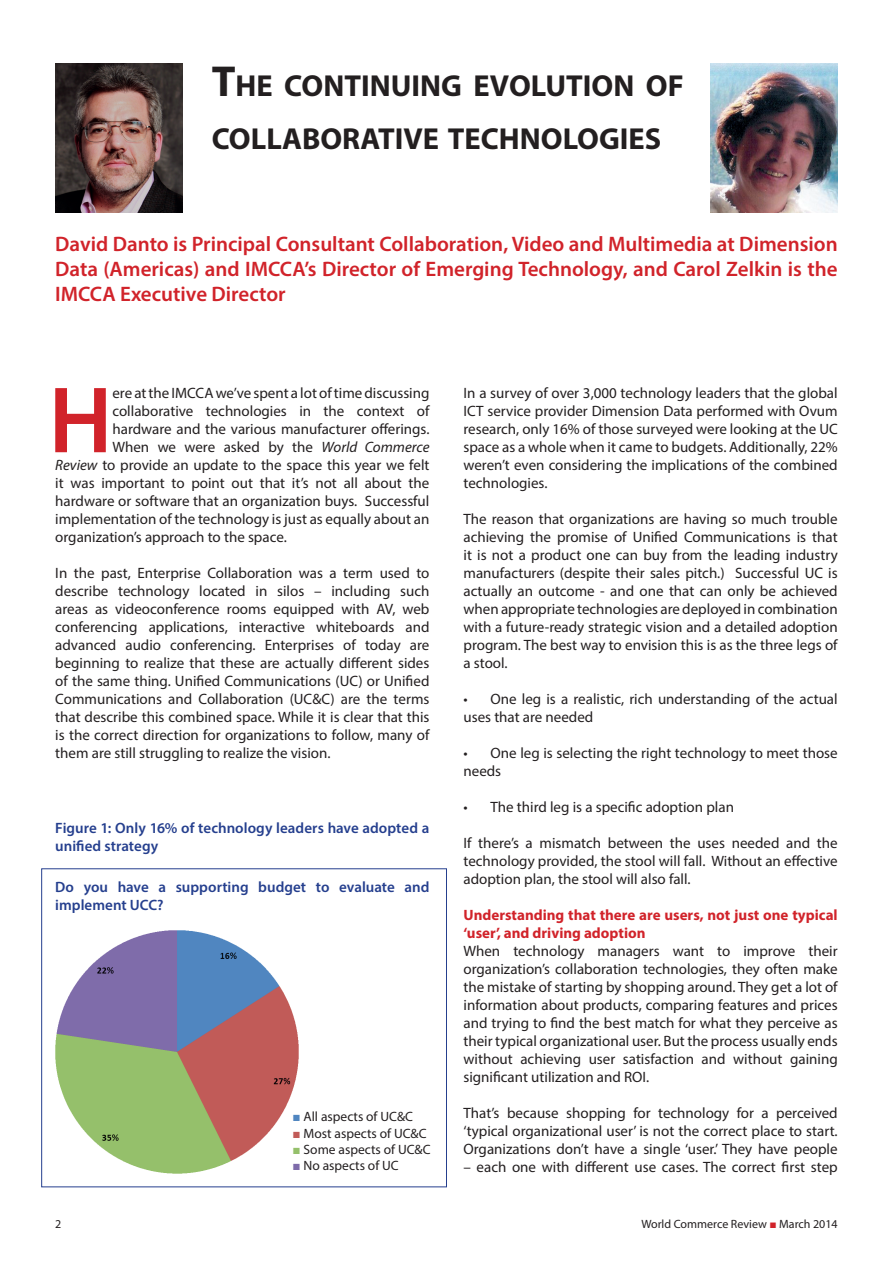
<style>
.page{position:relative;width:893px;height:1263px;background:#fff}
.page>*{position:absolute;margin:0;border:0;box-sizing:border-box;transform-origin:0 0}
.t1{font:600 95.1px "Myriad Pro";color:#d1232a}
.t2{font:700 30.45px/52.2px "Myriad Pro";color:#231f20}
.t3{font:600 21px/25.2px "Myriad Pro";color:#d1232a;text-align:justify}
.t4{font:15px/18px "Myriad Pro";color:#231f20;text-align:justify}
.t5{font:600 15px/18px "Myriad Pro";color:#253f8e}
.t6{font:700 15px/18px "Myriad Pro";color:#d1232a}
.t7{font:13.5px "Myriad Pro";color:#231f20}
.t8{font:12px "Myriad Pro";color:#231f20}
.s1{font-size:43.5px}
.s2{font-style:italic}
.s3{font-family:"Times New Roman";color:#5086c0}
.s4{font-family:"Times New Roman";color:#c15b58}
.s5{font-family:"Times New Roman";color:#95c06b}
.s6{font-family:"Times New Roman";color:#7e6baa}
.s7{font-family:"Times New Roman";color:#d1232a}
</style>
<div class="page">
<img style="left:55px;top:64px;width:128px;height:149px">
<img style="left:55px;top:930px;width:244px;height:244px">
<div style="left:41px;top:868px;width:406px;height:319px;border:1px solid #253f8e"></div>
<img style="left:710px;top:64px;width:128px;height:149px">
<h2 class="t2" style="left:212px;top:59px;width:473px"><span class="s1">T</span>HE CONTINUING EVOLUTION OF<br>COLLABORATIVE TECHNOLOGIES</h2>
<h3 class="t3" style="left:55px;top:231px;width:784px">David Danto is Principal Consultant Collaboration, Video and Multimedia at Dimension Data (Americas) and IMCCA’s Director of Emerging Technology, and Carol Zelkin is the IMCCA Executive Director</h3>
<h1 class="t1" style="left:49px;top:360px;width:65px">H</h1>
<p class="t4" style="left:112px;top:384px;width:319px">ere at the IMCCA we’ve spent a lot of time discussing</p>
<p class="t4" style="left:112px;top:402px;width:319px">collaborative technologies in the context of</p>
<p class="t4" style="left:112px;top:420px;width:318px">hardware and the various manufacturer offerings.</p>
<p class="t4" style="left:112px;top:438px;width:319px">When we were asked by the <span class="s2">World Commerce</span></p>
<p class="t4" style="left:55px;top:456px;width:376px"><span class="s2">Review</span> to provide an update to the space this year we felt</p>
<p class="t4" style="left:55px;top:474px;width:376px">it was important to point out that it’s not all about the</p>
<p class="t4" style="left:55px;top:492px;width:376px">hardware or software that an organization buys. Successful</p>
<p class="t4" style="left:55px;top:510px;width:376px">implementation of the technology is just as equally about an</p>
<p class="t4" style="left:55px;top:528px;width:233px">organization’s approach to the space.</p>
<p class="t4" style="left:55px;top:564px;width:376px">In the past, Enterprise Collaboration was a term used to describe technology located in silos – including such areas as videoconference rooms equipped with AV, web conferencing applications, interactive whiteboards and advanced audio conferencing. Enterprises of today are beginning to realize that these are actually different sides of the same thing. Unified Communications (UC) or Unified Communications and Collaboration (UC&amp;C) are the terms that describe this combined space. While it is clear that this is the correct direction for organizations to follow, many of them are still struggling to realize the vision.</p>
<p class="t5" style="left:55px;top:819px;width:376px">Figure 1: Only 16% of technology leaders have adopted a unified strategy</p>
<p class="t5" style="left:55px;top:878px;width:376px">Do you have a supporting budget to evaluate and implement UCC?</p>
<p class="t7" style="left:293px;top:1108px;width:122px"><span class="s3">■</span> All aspects of UC&amp;C</p>
<p class="t7" style="left:293px;top:1125px;width:136px"><span class="s4">■</span> Most aspects of UC&amp;C</p>
<p class="t7" style="left:293px;top:1141px;width:140px"><span class="s5">■</span> Some aspects of UC&amp;C</p>
<p class="t7" style="left:293px;top:1157px;width:108px"><span class="s6">■</span> No aspects of UC</p>
<p class="t4" style="left:463px;top:384px;width:376px">In a survey of over 3,000 technology leaders that the global ICT service provider Dimension Data performed with Ovum research, only 16% of those surveyed were looking at the UC space as a whole when it came to budgets. Additionally, 22% weren’t even considering the implications of the combined technologies.</p>
<p class="t4" style="left:463px;top:510px;width:376px">The reason that organizations are having so much trouble achieving the promise of Unified Communications is that it is not a product one can buy from the leading industry manufacturers (despite their sales pitch.) Successful UC is actually an outcome - and one that can only be achieved when appropriate technologies are deployed in combination with a future-ready strategic vision and a detailed adoption program. The best way to envision this is as the three legs of a stool.</p>
<p class="t4" style="left:463px;top:690px;width:376px">• One leg is a realistic, rich understanding of the actual uses that are needed</p>
<p class="t4" style="left:463px;top:744px;width:376px">• One leg is selecting the right technology to meet those needs</p>
<p class="t4" style="left:463px;top:798px;width:272px">• The third leg is a specific adoption plan</p>
<p class="t4" style="left:463px;top:834px;width:376px">If there’s a mismatch between the uses needed and the technology provided, the stool will fall. Without an effective adoption plan, the stool will also fall.</p>
<p class="t6" style="left:463px;top:906px;width:376px">Understanding that there are users, not just one typical ‘user’, and driving adoption</p>
<p class="t4" style="left:463px;top:942px;width:376px">When technology managers want to improve their organization’s collaboration technologies, they often make the mistake of starting by shopping around. They get a lot of information about products, comparing features and prices and trying to find the best match for what they perceive as their typical organizational user. But the process usually ends without achieving user satisfaction and without gaining significant utilization and ROI.</p>
<p class="t4" style="left:463px;top:1104px;width:376px">That’s because shopping for technology for a perceived ‘typical organizational user’ is not the correct place to start.<br>Organizations don’t have a single ‘user.’ They have people</p>
<p class="t4" style="left:463px;top:1158px;width:376px">– each one with different use cases. The correct first step</p>
<p class="t8" style="left:55px;top:1216px;width:8px">2</p>
<p class="t8" style="left:641px;top:1216px;width:198px">World Commerce Review <span class="s7">■</span> March 2014</p>
</div>
